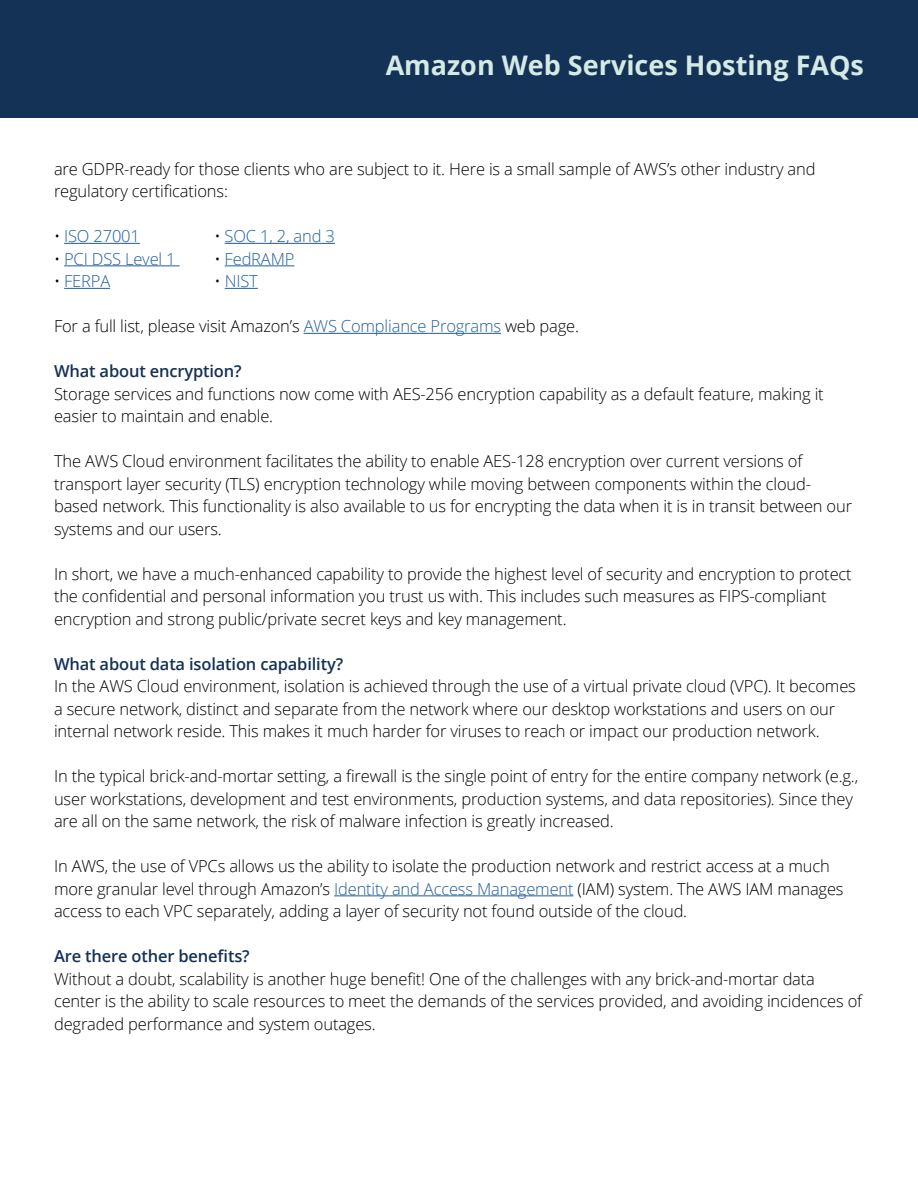
<style>
.page{position:relative;width:918px;height:1188px;background:#fff}
.page>*{position:absolute;margin:0;border:0;box-sizing:border-box;transform-origin:0 0}
.t1{font:700 27px "Open Sans";color:#d4eae4}
.t2{font:300 16.5px/22.5px "Open Sans";letter-spacing:-.01em;color:#000}
.t3{font:600 16.5px "Open Sans";letter-spacing:-.01em;color:#143156}
.t4{font:300 16.5px "Open Sans";letter-spacing:-.01em;color:#215e9e}
.s1{color:#000}
.s2{color:#215e9e}
</style>
<div class="page">
<hr style="left:64px;top:243px;width:76px;height:1px;background:#215e9e">
<hr style="left:225px;top:243px;width:110px;height:1px;background:#215e9e">
<hr style="left:64px;top:265px;width:116px;height:1px;background:#215e9e">
<hr style="left:225px;top:265px;width:69px;height:1px;background:#215e9e">
<hr style="left:64px;top:288px;width:46px;height:1px;background:#215e9e">
<hr style="left:225px;top:288px;width:33px;height:1px;background:#215e9e">
<hr style="left:304px;top:333px;width:197px;height:1px;background:#215e9e">
<hr style="left:334px;top:895px;width:239px;height:1px;background:#215e9e">
<div style="left:0;top:0;width:918px;height:118px;background:#143156"></div>
<h1 class="t1" style="left:386px;top:46px;width:480px">Amazon Web Services Hosting FAQs</h1>
<p class="t2" style="left:54px;top:157px;width:763px">are GDPR-ready for those clients who are subject to it. Here is a small sample of AWS’s other industry and regulatory certifications:</p>
<p class="t4" style="left:54px;top:225px;width:87px"><span class="s1">•</span> ISO 27001</p>
<p class="t4" style="left:215px;top:225px;width:122px"><span class="s1">•</span> SOC 1, 2, and 3</p>
<p class="t4" style="left:54px;top:247px;width:123px"><span class="s1">•</span> PCI DSS Level 1</p>
<p class="t4" style="left:215px;top:247px;width:81px"><span class="s1">•</span> FedRAMP</p>
<p class="t4" style="left:54px;top:270px;width:58px"><span class="s1">•</span> FERPA</p>
<p class="t4" style="left:215px;top:270px;width:45px"><span class="s1">•</span> NIST</p>
<p class="t2" style="left:54px;top:314px;width:527px">For a full list, please visit Amazon’s <span class="s2">AWS Compliance Programs</span> web page.</p>
<p class="t3" style="left:54px;top:360px;width:189px">What about encryption?</p>
<p class="t2" style="left:54px;top:382px;width:771px">Storage services and functions now come with AES-256 encryption capability as a default feature, making it easier to maintain and enable.</p>
<p class="t2" style="left:54px;top:449px;width:800px">The AWS Cloud environment facilitates the ability to enable AES-128 encryption over current versions of transport layer security (TLS) encryption technology while moving between components within the cloud&shy;based network. This functionality is also available to us for encrypting the data when it is in transit between our systems and our users.</p>
<p class="t2" style="left:54px;top:562px;width:799px">In short, we have a much-enhanced capability to provide the highest level of security and encryption to protect the confidential and personal information you trust us with. This includes such measures as FIPS-compliant encryption and strong public/private secret keys and key management.</p>
<p class="t3" style="left:54px;top:652px;width:291px">What about data isolation capability?</p>
<p class="t2" style="left:54px;top:674px;width:803px">In the AWS Cloud environment, isolation is achieved through the use of a virtual private cloud (VPC). It becomes a secure network, distinct and separate from the network where our desktop workstations and users on our internal network reside. This makes it much harder for viruses to reach or impact our production network.</p>
<p class="t2" style="left:54px;top:764px;width:806px">In the typical brick-and-mortar setting, a firewall is the single point of entry for the entire company network (e.g., user workstations, development and test environments, production systems, and data repositories). Since they are all on the same network, the risk of malware infection is greatly increased.</p>
<p class="t2" style="left:54px;top:855px;width:791px">In AWS, the use of VPCs allows us the ability to isolate the production network and restrict access at a much more granular level through Amazon’s <span class="s2">Identity and Access Management</span> (IAM) system. The AWS IAM manages access to each VPC separately, adding a layer of security not found outside of the cloud.</p>
<p class="t3" style="left:54px;top:945px;width:197px">Are there other benefits?</p>
<p class="t2" style="left:54px;top:967px;width:810px">Without a doubt, scalability is another huge benefit! One of the challenges with any brick-and-mortar data center is the ability to scale resources to meet the demands of the services provided, and avoiding incidences of degraded performance and system outages.</p>
</div>
